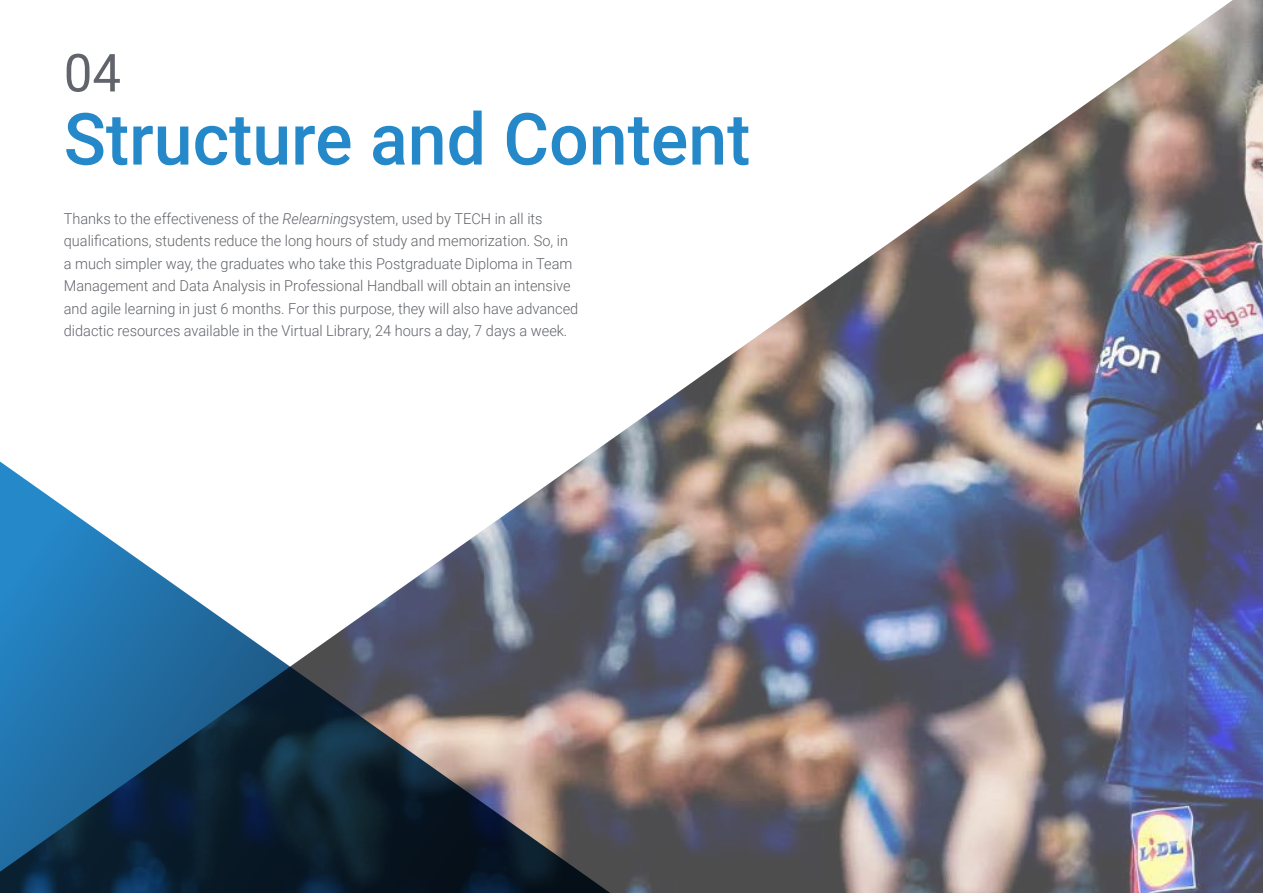
<style>
.page{position:relative;width:1263px;height:893px;background:#fff}
.page>*{position:absolute;margin:0;border:0;box-sizing:border-box;transform-origin:0 0}
.t1{font:500 72px "Roboto";color:#2488c9}
.t2{font:52.5px "Roboto";color:#61646a}
.t3{font:300 15px/22.5px "Roboto";color:#61646a}
.s1{font-style:italic}
</style>
<div class="page">
<img style="left:602px;top:0;width:661px;height:893px">
<svg style="left:0;top:446px;width:640px;height:447px"></svg>
<h2 class="t2" style="left:64px;top:36px;width:59px">04</h2>
<h1 class="t1" style="left:64px;top:89px;width:688px">Structure and Content</h1>
<p class="t3" style="left:64px;top:207px;width:516px">Thanks to the effectiveness of the <span class="s1">Relearning</span>system, used by TECH in all its qualifications, students reduce the long hours of study and memorization. So, in a much simpler way, the graduates who take this Postgraduate Diploma in Team Management and Data Analysis in Professional Handball will obtain an intensive and agile learning in just 6 months. For this purpose, they will also have advanced didactic resources available in the Virtual Library, 24 hours a day, 7 days a week.</p>
</div>
